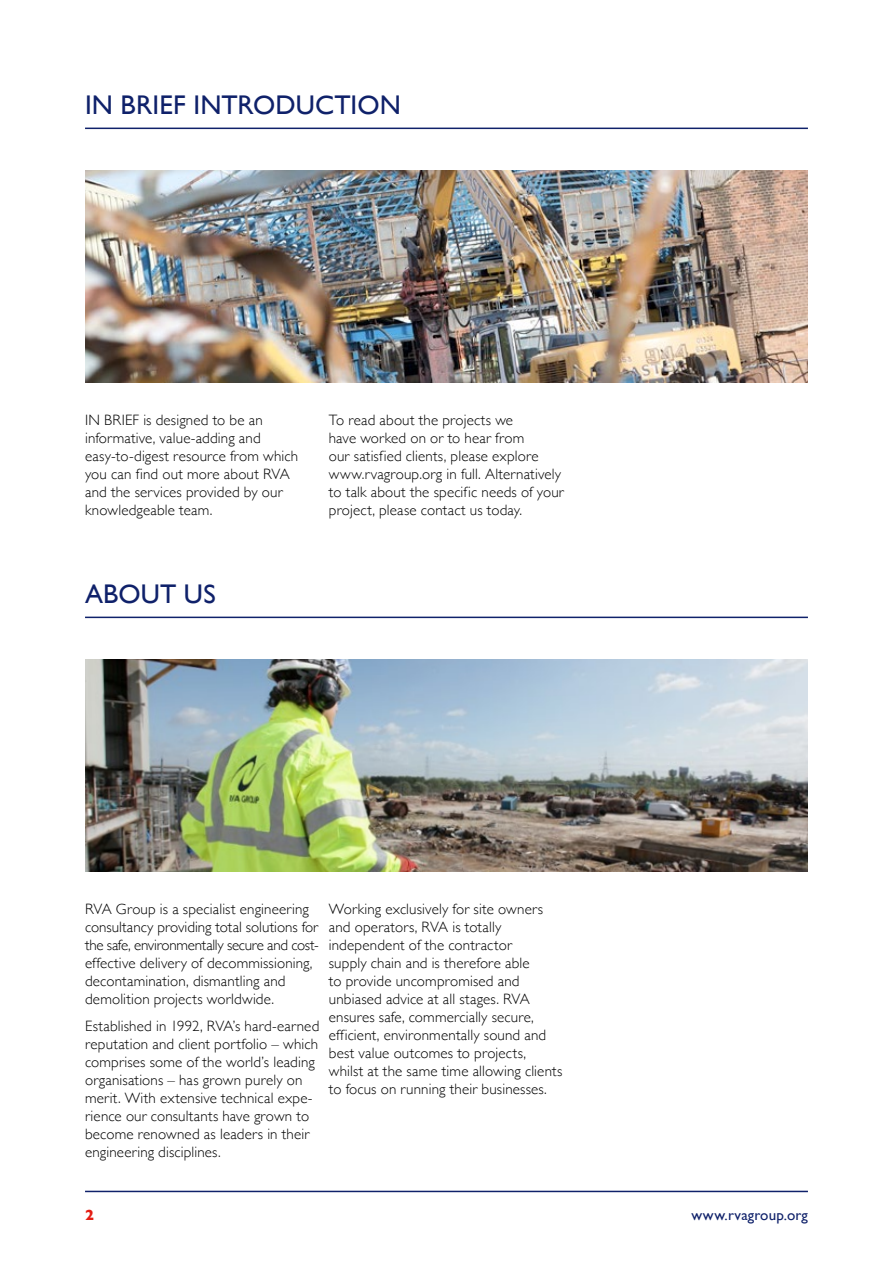
<style>
.page{position:relative;width:893px;height:1263px;background:#fff}
.page>*{position:absolute;margin:0;border:0;box-sizing:border-box;transform-origin:0 0}
.t1{font:27px "Gill Sans";letter-spacing:.005em;color:#0f216a}
.t2{font:300 15px/18px "Gill Sans";letter-spacing:.01em;color:#000}
.t3{font:15px "Gill Sans";letter-spacing:.01em;color:#0f216a}
.t4{font:700 15px "Gill Sans";color:#e41e14}
</style>
<div class="page">
<hr style="left:85px;top:1191px;width:723px;height:1px;background:#0f216a">
<img style="left:85px;top:170px;width:723px;height:213px">
<img style="left:85px;top:659px;width:723px;height:213px">
<hr style="left:85px;top:128px;width:723px;height:1px;background:#0f216a">
<hr style="left:85px;top:617px;width:723px;height:1px;background:#0f216a">
<h1 class="t1" style="left:85px;top:89px;width:317px">IN BRIEF INTRODUCTION</h1>
<p class="t2" style="left:85px;top:410px;width:215px">IN BRIEF is designed to be an informative, value-adding and easy-to-digest resource from which you can find out more about RVA and the services provided by our knowledgeable team.</p>
<p class="t2" style="left:329px;top:410px;width:237px">To read about the projects we<br>have worked on or to hear from<br>our satisfied clients, please explore www.rvagroup.org in full. Alternatively to talk about the specific needs of your project, please contact us today.</p>
<h1 class="t1" style="left:85px;top:578px;width:132px">ABOUT US</h1>
<p class="t2" style="left:85px;top:899px;width:235px">RVA Group is a specialist engineering consultancy providing total solutions for the safe, environmentally secure and cost&shy;effective delivery of decommissioning, decontamination, dismantling and demolition projects worldwide.</p>
<p class="t2" style="left:85px;top:1016px;width:236px">Established in 1992, RVA’s hard-earned reputation and client portfolio – which comprises some of the world’s leading organisations – has grown purely on merit. With extensive technical expe&shy;rience our consultants have grown to become renowned as leaders in their engineering disciplines.</p>
<p class="t2" style="left:329px;top:899px;width:235px">Working exclusively for site owners and operators, RVA is totally independent of the contractor<br>supply chain and is therefore able<br>to provide uncompromised and unbiased advice at all stages. RVA ensures safe, commercially secure, efficient, environmentally sound and best value outcomes to projects, whilst at the same time allowing clients to focus on running their businesses.</p>
<p class="t4" style="left:85px;top:1203px;width:10px">2</p>
<p class="t3" style="left:691px;top:1206px;width:118px">www.rvagroup.org</p>
</div>
